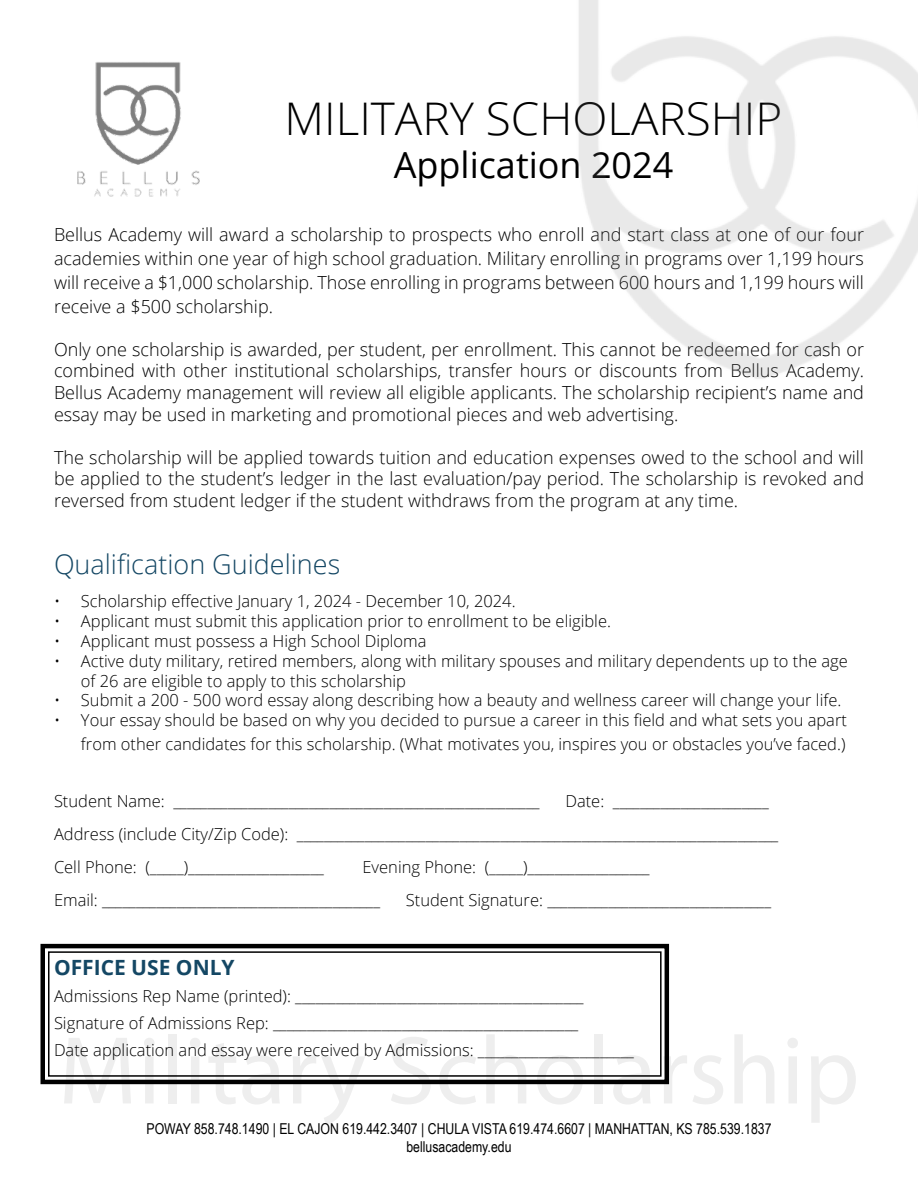
<style>
.page{position:relative;width:918px;height:1188px;background:#fff}
.page>*{position:absolute;margin:0;border:0;box-sizing:border-box;transform-origin:0 0}
.t1{font:300 45px "Open Sans";color:#000}
.t2{font:36px "Open Sans";color:#000}
.t3{font:300 27px "Open Sans";color:#144764}
.t4{font:700 21px "Open Sans";color:#144764}
.t5{font:300 18px/21.6px "Open Sans";color:#000;text-align:justify}
.t6{font:300 16.5px/33px "Open Sans";color:#000}
.t7{font:15px/18px "Arial Narrow";color:#000;text-align:center}
</style>
<div class="page">
<svg style="left:40px;top:943px;width:630px;height:142px"></svg>
<div style="left:48px;top:951px;width:614px;height:126px;border:2px solid #000"></div>
<img style="left:77px;top:62px;width:123px;height:135px">
<h1 class="t1" style="left:285px;top:87px;width:499px">MILITARY SCHOLARSHIP</h1>
<h2 class="t2" style="left:394px;top:140px;width:281px">Application 2024</h2>
<p class="t5" style="left:54px;top:222px;width:812px;line-height:24px">Bellus Academy will award a scholarship to prospects who enroll and start class at one of our four academies within one year of high school graduation. Military enrolling in programs over 1,199 hours will receive a $1,000 scholarship. Those enrolling in programs between 600 hours and 1,199 hours will receive a $500 scholarship.</p>
<p class="t5" style="left:54px;top:338px;width:812px">Only one scholarship is awarded, per student, per enrollment. This cannot be redeemed for cash or combined with other institutional scholarships, transfer hours or discounts from Bellus Academy.<br>Bellus Academy management will review all eligible applicants. The scholarship recipient’s name and essay may be used in marketing and promotional pieces and web advertising.</p>
<p class="t5" style="left:54px;top:446px;width:812px">The scholarship will be applied towards tuition and education expenses owed to the school and will be applied to the student’s ledger in the last evaluation/pay period. The scholarship is revoked and reversed from student ledger if the student withdraws from the program at any time.</p>
<h3 class="t3" style="left:54px;top:546px;width:288px">Qualification Guidelines</h3>
<p class="t6" style="left:54px;top:585px;width:463px">• Scholarship effective January 1, 2024 - December 10, 2024.</p>
<p class="t6" style="left:54px;top:604px;width:559px">• Applicant must submit this application prior to enrollment to be eligible.</p>
<p class="t6" style="left:54px;top:624px;width:374px">• Applicant must possess a High School Diploma</p>
<p class="t6" style="left:81px;top:651px;width:768px;line-height:19.8px;text-indent:-27px">• Active duty military, retired members, along with military spouses and military dependents up to the age of 26 are eligible to apply to this scholarship</p>
<p class="t6" style="left:54px;top:684px;width:789px">• Submit a 200 - 500 word essay along describing how a beauty and wellness career will change your life.</p>
<p class="t6" style="left:54px;top:708px;width:795px;line-height:24px;text-align:right">• Your essay should be based on why you decided to pursue a career in this field and what sets you apart from other candidates for this scholarship. (What motivates you, inspires you or obstacles you’ve faced.)</p>
<p class="t6" style="left:54px;top:784px;width:487px">Student Name: ______________________________________________________</p>
<p class="t6" style="left:54px;top:784px;width:726px;text-indent:511px">Date: _______________________<br>Address (include City/Zip Code): _______________________________________________________________________<br>Cell Phone: (_____)____________________</p>
<p class="t6" style="left:54px;top:850px;width:597px;text-indent:309px">Evening Phone: (_____)__________________<br>Email: _________________________________________</p>
<p class="t6" style="left:406px;top:883px;width:367px">Student Signature: _________________________________</p>
<p class="t4" style="left:54px;top:953px;width:182px">OFFICE USE ONLY</p>
<p class="t6" style="left:54px;top:982px;width:581px;line-height:27px">Admissions Rep Name (printed): __________________________________________<br>Signature of Admissions Rep: _____________________________________________<br>Date application and essay were received by Admissions: _______________________</p>
<p class="t7" style="left:146px;top:1119px;width:627px">POWAY 858.748.1490 | EL CAJON 619.442.3407 | CHULA VISTA 619.474.6607 | MANHATTAN, KS 785.539.1837 bellusacademy.edu</p>
</div>
